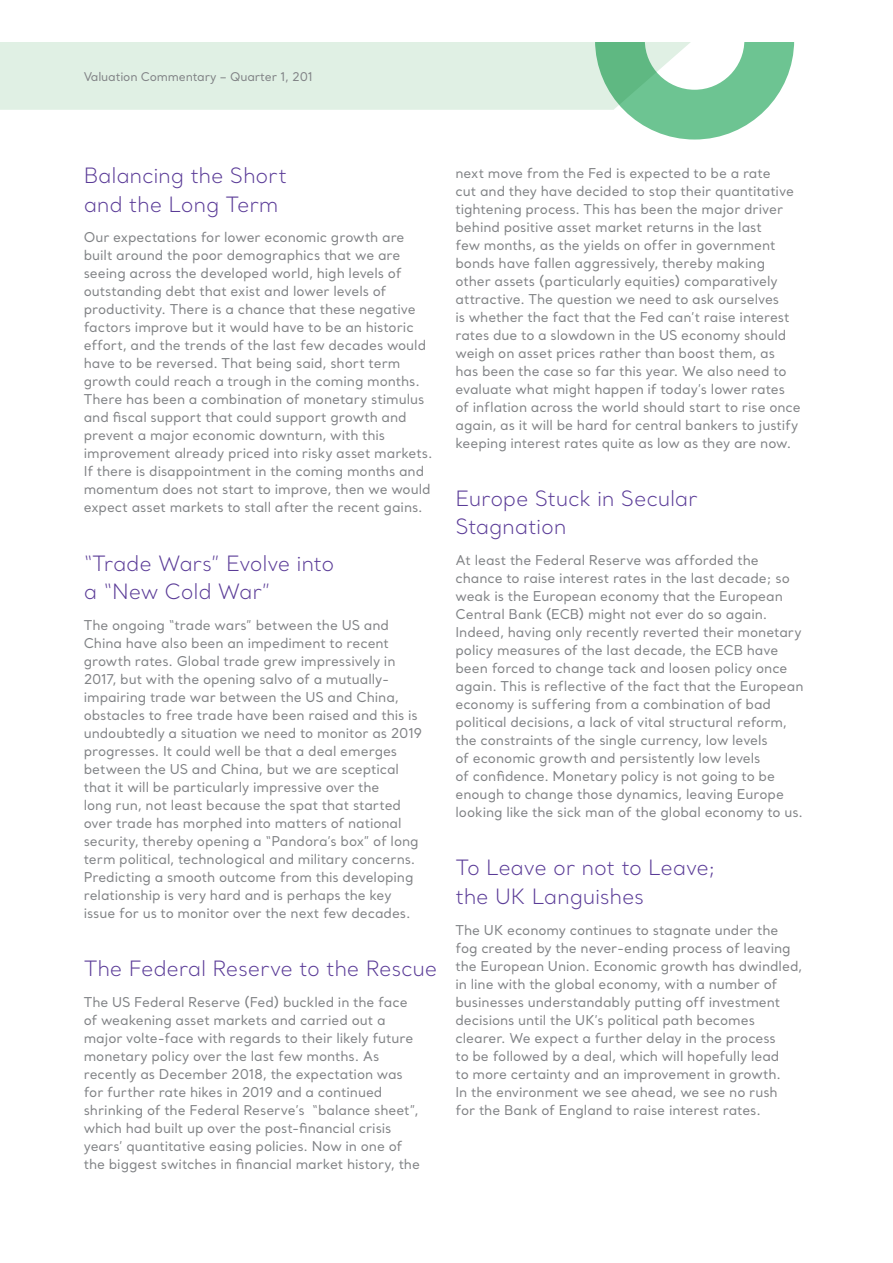
<style>
.page{position:relative;width:893px;height:1263px;background:#fff}
.page>*{position:absolute;margin:0;border:0;box-sizing:border-box;transform-origin:0 0}
.Main_Heading_2__Blue{font:300 21px/28.5px "Santral";letter-spacing:-.015em;color:#5a3b97}
.Main_Body_1__Last_Li{font:13.5px/18px "Santral";letter-spacing:-.005em;color:#808285}
.t1{font:12px "Santral";letter-spacing:-.015em;color:#808285}
</style>
<div class="page">
<div style="left:0;top:42px;width:595px;height:68px;background:#e0f0e4"></div>
<svg style="left:595px;top:42px;width:199px;height:98px"></svg>
<p class="t1" style="left:84px;top:69px;width:231px">Valuation Commentary – Quarter 1, 201</p>
<p class="Main_Heading_2__Blue" style="left:84px;top:161px;width:205px">Balancing the Short and the Long Term</p>
<p class="Main_Body_1__Last_Li" style="left:84px;top:228px;width:350px">Our expectations for lower economic growth are built around the poor demographics that we are seeing across the developed world, high levels of outstanding debt that exist and lower levels of productivity. There is a chance that these negative factors improve but it would have to be an historic effort, and the trends of the last few decades would have to be reversed. That being said, short term growth could reach a trough in the coming months.<br>There has been a combination of monetary stimulus and fiscal support that could support growth and prevent a major economic downturn, with this improvement already priced into risky asset markets.<br>If there is disappointment in the coming months and momentum does not start to improve, then we would expect asset markets to stall after the recent gains.</p>
<p class="Main_Heading_2__Blue" style="left:84px;top:549px;width:252px">“Trade Wars” Evolve into a “New Cold War”</p>
<p class="Main_Body_1__Last_Li" style="left:84px;top:616px;width:340px">The ongoing “trade wars” between the US and China have also been an impediment to recent growth rates. Global trade grew impressively in 2017, but with the opening salvo of a mutually&shy;impairing trade war between the US and China, obstacles to free trade have been raised and this is undoubtedly a situation we need to monitor as 2019 progresses. It could well be that a deal emerges between the US and China, but we are sceptical that it will be particularly impressive over the<br>long run, not least because the spat that started over trade has morphed into matters of national security, thereby opening a “Pandora’s box” of long term political, technological and military concerns.<br>Predicting a smooth outcome from this developing relationship is very hard and is perhaps the key issue for us to monitor over the next few decades.</p>
<p class="Main_Heading_2__Blue" style="left:84px;top:954px;width:355px">The Federal Reserve to the Rescue</p>
<p class="Main_Body_1__Last_Li" style="left:84px;top:993px;width:338px">The US Federal Reserve (Fed) buckled in the face of weakening asset markets and carried out a major volte-face with regards to their likely future monetary policy over the last few months. As recently as December 2018, the expectation was for further rate hikes in 2019 and a continued shrinking of the Federal Reserve’s “balance sheet”, which had built up over the post-financial crisis years’ quantitative easing policies. Now in one of the biggest switches in financial market history, the</p>
<p class="Main_Body_1__Last_Li" style="left:455px;top:163px;width:347px">next move from the Fed is expected to be a rate<br>cut and they have decided to stop their quantitative tightening process. This has been the major driver behind positive asset market returns in the last<br>few months, as the yields on offer in government bonds have fallen aggressively, thereby making other assets (particularly equities) comparatively attractive. The question we need to ask ourselves<br>is whether the fact that the Fed can’t raise interest rates due to a slowdown in the US economy should weigh on asset prices rather than boost them, as has been the case so far this year. We also need to evaluate what might happen if today’s lower rates of inflation across the world should start to rise once again, as it will be hard for central bankers to justify keeping interest rates quite as low as they are now.</p>
<p class="Main_Heading_2__Blue" style="left:455px;top:484px;width:244px">Europe Stuck in Secular<br>Stagnation</p>
<p class="Main_Body_1__Last_Li" style="left:455px;top:551px;width:350px">At least the Federal Reserve was afforded the chance to raise interest rates in the last decade; so weak is the European economy that the European Central Bank (ECB) might not ever do so again.<br>Indeed, having only recently reverted their monetary policy measures of the last decade, the ECB have been forced to change tack and loosen policy once again. This is reflective of the fact that the European economy is suffering from a combination of bad political decisions, a lack of vital structural reform, the constraints of the single currency, low levels<br>of economic growth and persistently low levels<br>of confidence. Monetary policy is not going to be enough to change those dynamics, leaving Europe looking like the sick man of the global economy to us.</p>
<p class="Main_Heading_2__Blue" style="left:455px;top:853px;width:262px">To Leave or not to Leave; the UK Languishes</p>
<p class="Main_Body_1__Last_Li" style="left:455px;top:920px;width:348px">The UK economy continues to stagnate under the fog created by the never-ending process of leaving the European Union. Economic growth has dwindled, in line with the global economy, with a number of businesses understandably putting off investment decisions until the UK’s political path becomes clearer. We expect a further delay in the process<br>to be followed by a deal, which will hopefully lead<br>to more certainty and an improvement in growth.<br>In the environment we see ahead, we see no rush<br>for the Bank of England to raise interest rates.</p>
</div>
